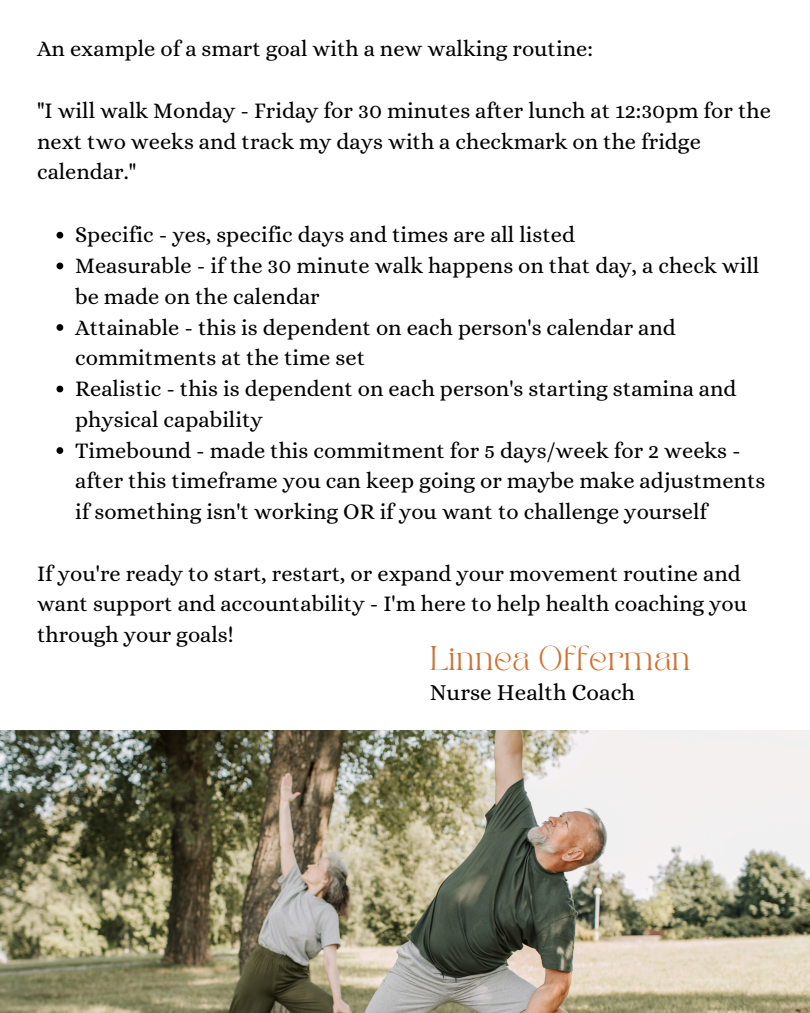
<style>
.page{position:relative;width:810px;height:1013px;background:#fff}
.page>*{position:absolute;margin:0;border:0;box-sizing:border-box;transform-origin:0 0}
.t1{font:24px "TAN PEARL Regular";color:#d07032}
.t2{font:23px "Alice";color:#000}
.t3{font:22.4px/30.8px "Alice";color:#000}
</style>
<div class="page">
<svg style="left:57px;top:232px;width:6px;height:6px"></svg>
<svg style="left:57px;top:262px;width:6px;height:7px"></svg>
<svg style="left:57px;top:324px;width:6px;height:7px"></svg>
<svg style="left:57px;top:385px;width:6px;height:7px"></svg>
<svg style="left:57px;top:447px;width:6px;height:7px"></svg>
<img style="left:0;top:730px;width:810px;height:282px">
<h1 class="t3" style="left:37px;top:33px;width:557px">An example of a smart goal with a new walking routine:</h1>
<h1 class="t3" style="left:37px;top:95px;width:735px">"I will walk Monday - Friday for 30 minutes after lunch at 12:30pm for the next two weeks and track my days with a checkmark on the fridge calendar."</h1>
<p class="t3" style="left:75px;top:219px;width:501px">Specific - yes, specific days and times are all listed</p>
<p class="t3" style="left:75px;top:250px;width:686px">Measurable - if the 30 minute walk happens on that day, a check will be made on the calendar</p>
<p class="t3" style="left:75px;top:311px;width:602px">Attainable - this is dependent on each person's calendar and commitments at the time set</p>
<p class="t3" style="left:75px;top:373px;width:663px">Realistic - this is dependent on each person's starting stamina and physical capability</p>
<p class="t3" style="left:75px;top:434px;width:692px">Timebound - made this commitment for 5 days/week for 2 weeks - after this timeframe you can keep going or maybe make adjustments if something isn't working OR if you want to challenge yourself</p>
<h1 class="t3" style="left:37px;top:557px;width:712px">If you're ready to start, restart, or expand your movement routine and want support and accountability - I'm here to help health coaching you through your goals!</h1>
<p class="t1" style="left:430px;top:645px;width:262px">Linnea Offerman</p>
<p class="t2" style="left:430px;top:679px;width:207px">Nurse Health Coach</p>
</div>
